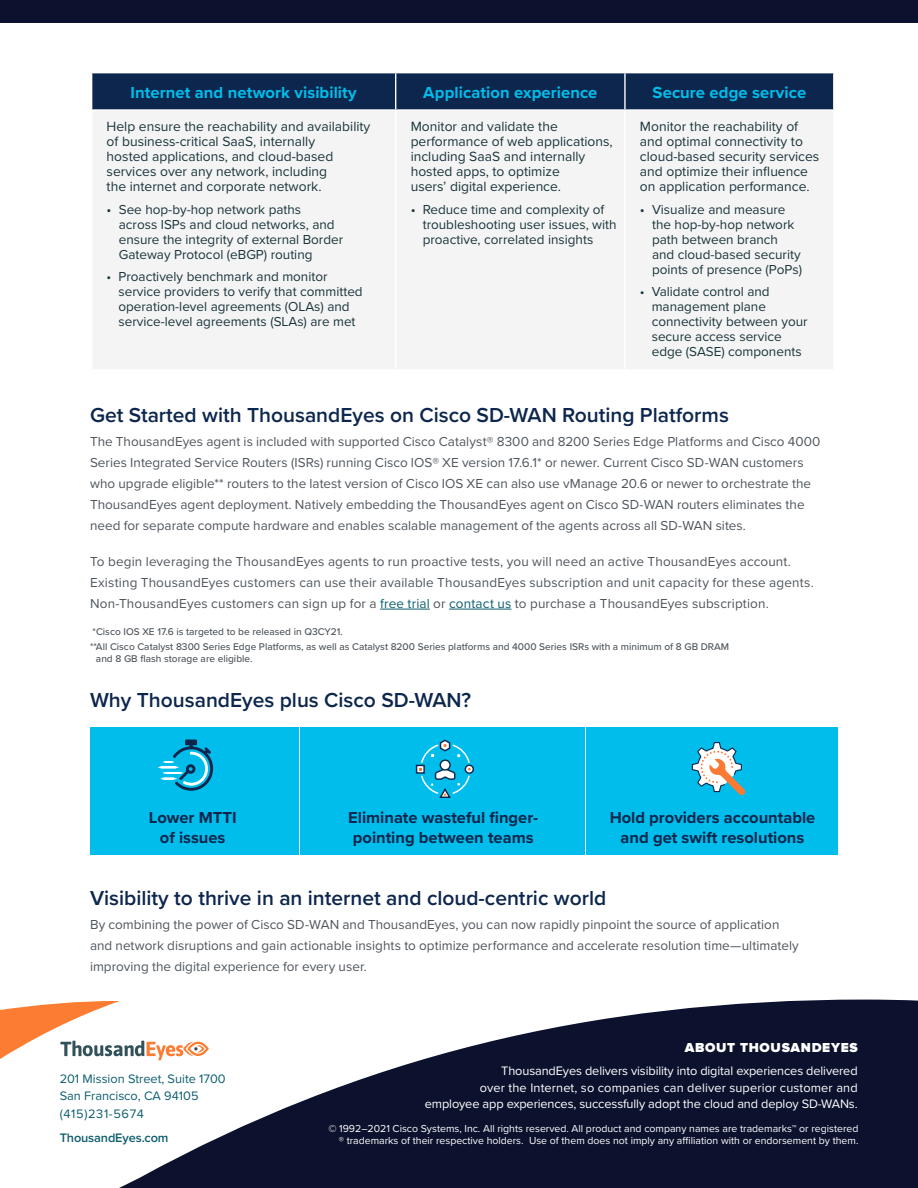
<style>
.page{position:relative;width:918px;height:1188px;background:#fff}
.page>*{position:absolute;margin:0;border:0;box-sizing:border-box;transform-origin:0 0}
.t1{font:600 21px "Proxima Nova";color:#0d264d}
.t2{font:700 16.65px "Proxima Nova";letter-spacing:.005em;color:#00bdeb}
.t3{font:700 16.5px/19.5px "Proxima Nova";color:#0d264d;text-align:center}
.t4{font:13.8px/15px "Proxima Nova";color:#1a353c}
.t5{font:13.5px/21px "Proxima Nova";letter-spacing:.005em;color:#4f565d}
.t6{font:13.5px/15px "Proxima Nova";color:#1a353c}
.t7{font:900 13.5px "Proxima Nova";letter-spacing:.05em;color:#fff}
.t8{font:12.75px/16.5px "Proxima Nova";letter-spacing:-.01em;color:#fff;text-align:right}
.t9{font:12.75px/16.5px "Proxima Nova";color:#0d5e70}
.t10{font:600 12.75px "Proxima Nova";letter-spacing:-.01em;color:#0d5e70}
.t11{font:12.75px "Proxima Nova";letter-spacing:.05em;color:#0d5e70}
.t12{font:10.5px/12px "Proxima Nova";color:#fff;text-align:right}
.t13{font:500 10.2px/15px "Proxima Nova";color:#4f565c}
.s1{font-size:13.8px}
.s2{color:#0d5e70}
</style>
<div class="page">
<div style="left:0;top:0;width:918px;height:22px;background:#0c122e"></div>
<hr style="left:380px;top:609px;width:50px;height:1px;background:#0d5e70">
<hr style="left:449px;top:609px;width:62px;height:1px;background:#0d5e70">
<svg style="left:119px;top:1000px;width:799px;height:188px;fill:#0c122e"></svg>
<svg style="left:0;top:1001px;width:209px;height:138px"></svg>
<div style="left:92px;top:73px;width:741px;height:36px;background:#0d264d"></div>
<div style="left:93px;top:111px;width:740px;height:258px;background:#f4f4f4"></div>
<hr style="left:395px;top:111px;width:1px;height:258px;background:#fff">
<hr style="left:395px;top:73px;width:1px;height:36px;background:#fff">
<hr style="left:624px;top:73px;width:2px;height:36px;background:#fff">
<hr style="left:624px;top:111px;width:2px;height:258px;background:#fff">
<div style="left:90px;top:728px;width:208px;height:127px;background:#00bdeb"></div>
<div style="left:300px;top:728px;width:285px;height:127px;background:#00bdeb"></div>
<div style="left:586px;top:728px;width:252px;height:127px;background:#00bdeb"></div>
<svg style="left:159px;top:739px;width:55px;height:52px"></svg>
<svg style="left:692px;top:742px;width:53px;height:53px"></svg>
<div style="left:465px;top:764px;width:9px;height:10px;border:1px solid #0d264d;border-radius:50%"></div>
<div style="left:416px;top:765px;width:9px;height:9px;background:#fff;border:1px solid #0d264d"></div>
<svg style="left:419px;top:739px;width:52px;height:59px"></svg>
<p class="t2" style="left:131px;top:80px;width:228px">Internet and network visibility</p>
<p class="t2" style="left:423px;top:80px;width:176px">Application experience</p>
<p class="t2" style="left:653px;top:80px;width:155px">Secure edge service</p>
<p class="t4" style="left:107px;top:119px;width:265px">Help ensure the reachability and availability of business-critical SaaS, internally<br>hosted applications, and cloud-based services over any network, including<br>the internet and corporate network.</p>
<p class="t6" style="left:119px;top:201px;width:226px;text-indent:-12px"><span class="s1">•</span> See hop-by-hop network paths<br>across ISPs and cloud networks, and ensure the integrity of external Border Gateway Protocol (eBGP) routing</p>
<p class="t6" style="left:118px;top:269px;width:246px;text-indent:-12px">• Proactively benchmark and monitor service providers to verify that committed operation-level agreements (OLAs) and service-level agreements (SLAs) are met</p>
<p class="t4" style="left:640px;top:119px;width:181px">Monitor the reachability of and optimal connectivity to cloud-based security services and optimize their influence on application performance.</p>
<p class="t6" style="left:652px;top:201px;width:151px;text-indent:-12px"><span class="s1">•</span> Visualize and measure the hop-by-hop network path between branch and cloud-based security points of presence (PoPs)</p>
<p class="t6" style="left:652px;top:284px;width:157px;text-indent:-12px">• Validate control and management plane connectivity between your secure access service edge (SASE) components</p>
<p class="t4" style="left:411px;top:119px;width:204px">Monitor and validate the performance of web applications, including SaaS and internally hosted apps, to optimize<br>users’ digital experience.</p>
<p class="t6" style="left:423px;top:201px;width:195px;text-indent:-12px"><span class="s1">•</span> Reduce time and complexity of troubleshooting user issues, with proactive, correlated insights</p>
<h1 class="t1" style="left:90px;top:399px;width:640px">Get Started with ThousandEyes on Cisco SD-WAN Routing Platforms</h1>
<p class="t5" style="left:90px;top:430px;width:732px">The ThousandEyes agent is included with supported Cisco Catalyst® 8300 and 8200 Series Edge Platforms and Cisco 4000<br>Series Integrated Service Routers (ISRs) running Cisco IOS® XE version 17.6.1* or newer. Current Cisco SD-WAN customers who upgrade eligible** routers to the latest version of Cisco IOS XE can also use vManage 20.6 or newer to orchestrate the ThousandEyes agent deployment. Natively embedding the ThousandEyes agent on Cisco SD-WAN routers eliminates the need for separate compute hardware and enables scalable management of the agents across all SD-WAN sites.</p>
<p class="t5" style="left:90px;top:550px;width:725px">To begin leveraging the ThousandEyes agents to run proactive tests, you will need an active ThousandEyes account.<br>Existing ThousandEyes customers can use their available ThousandEyes subscription and unit capacity for these agents.<br>Non-ThousandEyes customers can sign up for a <span class="s2">free trial</span> or <span class="s2">contact us</span> to purchase a ThousandEyes subscription.</p>
<p class="t13" style="left:90px;top:623px;width:641px">*Cisco IOS XE 17.6 is targeted to be released in Q3CY21.<br>**All Cisco Catalyst 8300 Series Edge Platforms, as well as Catalyst 8200 Series platforms and 4000 Series ISRs with a minimum of 8 GB DRAM</p>
<p class="t13" style="left:96px;top:650px;width:158px">and 8 GB flash storage are eligible.</p>
<h1 class="t1" style="left:90px;top:684px;width:383px">Why ThousandEyes plus Cisco SD-WAN?</h1>
<p class="t3" style="left:149px;top:807px;width:89px">Lower MTTI of issues</p>
<p class="t3" style="left:348px;top:807px;width:191px;text-align:left">Eliminate wasteful finger&shy;pointing between teams</p>
<p class="t3" style="left:610px;top:807px;width:207px">Hold providers accountable and get swift resolutions</p>
<h1 class="t1" style="left:90px;top:882px;width:518px">Visibility to thrive in an internet and cloud-centric world</h1>
<p class="t5" style="left:90px;top:913px;width:710px">By combining the power of Cisco SD-WAN and ThousandEyes, you can now rapidly pinpoint the source of application and network disruptions and gain actionable insights to optimize performance and accelerate resolution time—ultimately improving the digital experience for every user.</p>
<p class="t9" style="left:60px;top:1070px;width:168px">201 Mission Street, Suite 1700<br>San Francisco, CA 94105</p>
<p class="t11" style="left:60px;top:1104px;width:86px">(415)231-5674</p>
<p class="t10" style="left:60px;top:1129px;width:110px">ThousandEyes.com</p>
<p class="t7" style="left:685px;top:1040px;width:174px">ABOUT THOUSANDEYES</p>
<p class="t8" style="left:425px;top:1062px;width:434px">ThousandEyes delivers visibility into digital experiences delivered<br>over the Internet, so companies can deliver superior customer and employee app experiences, successfully adopt the cloud and deploy SD-WANs.</p>
<p class="t12" style="left:328px;top:1122px;width:532px">© 1992–2021 Cisco Systems, Inc. All rights reserved. All product and company names are trademarks™ or registered ® trademarks of their respective holders. Use of them does not imply any affiliation with or endorsement by them.</p>
</div>
